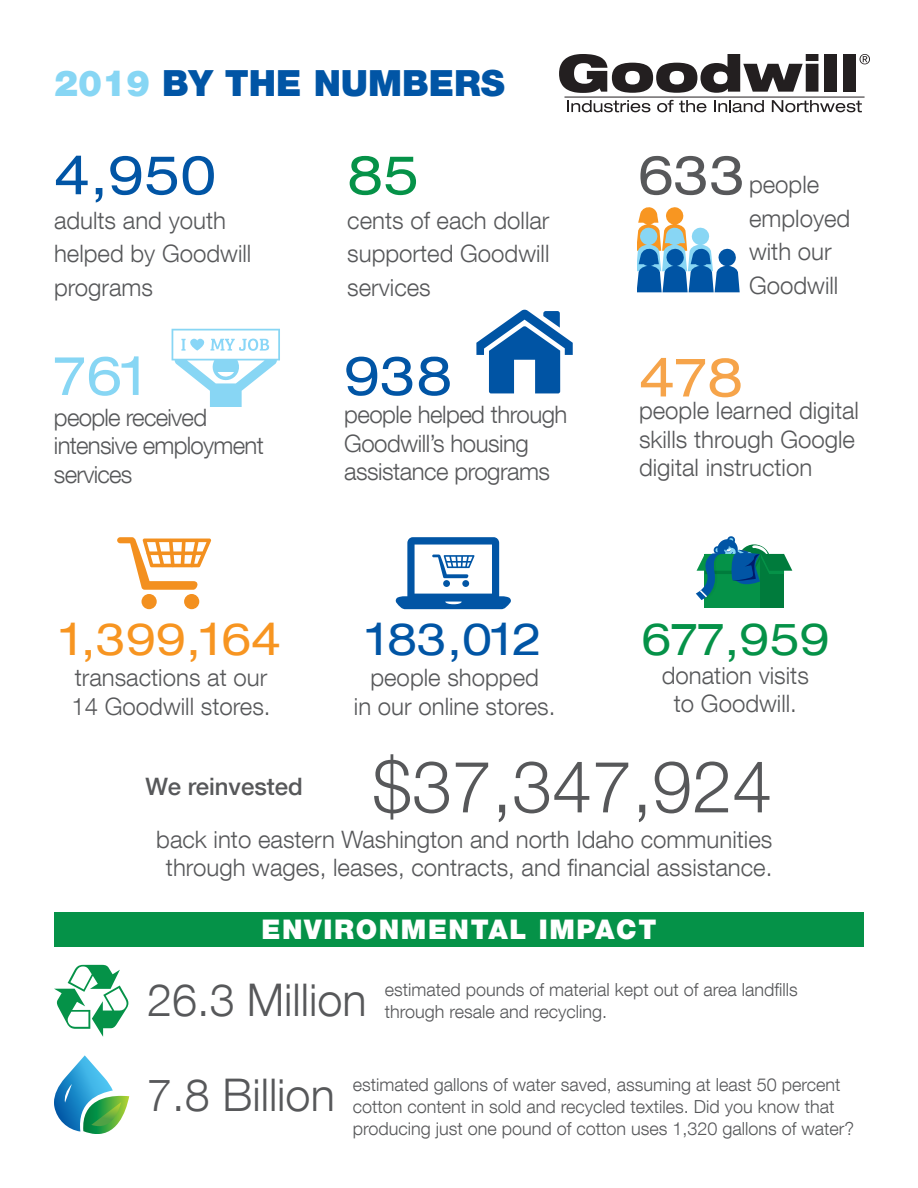
<style>
.page{position:relative;width:918px;height:1188px;background:#fff}
.page>*{position:absolute;margin:0;border:0;box-sizing:border-box;transform-origin:0 0}
.t1{font:300 72px "Helvetica Neue LT Com";color:#57585a}
.t2{font:expanded 54px "Helvetica Neue LT Com";color:#0155a5}
.t3{font:expanded 54px "Helvetica Neue LT Com";color:#87d6f4}
.t4{font:expanded 54px "Helvetica Neue LT Com";color:#f6a44a}
.t5{font:expanded 54px "Helvetica Neue LT Com";color:#57585a}
.t6{font:expanded 54px "Helvetica Neue LT Com";color:#059248}
._30pt_45_Light_80__b{font:300 45px "Helvetica Neue LT Com";color:#57585a}
.t7{font:expanded 45px "Helvetica Neue LT Com";color:#f79521}
.t8{font:expanded 45px "Helvetica Neue LT Com";color:#0155a5}
.t9{font:expanded 45px "Helvetica Neue LT Com";color:#059248}
.t10{font:900 36px "Helvetica Neue LT Com";color:#0155a5}
.t11{font:900 27px "Helvetica Neue LT Com";letter-spacing:.06em;color:#fff}
.New_explanatory{font:300 24px/28.8px "Helvetica Neue LT Com";color:#57585a}
.New_explanatory-2{font:300 24px/28.8px "Helvetica Neue LT Com";letter-spacing:-.02em;color:#57585a}
.New_explanatory-3{font:300 24px/28.8px "Helvetica Neue LT Com";letter-spacing:-.03em;color:#57585a}
.t12{font:500 24px "Helvetica Neue LT Com";color:#57585a}
.explanatory_text{font:300 18px/21.6px "Helvetica Neue LT Com";color:#57585a}
.s1{color:#87d6f4}
</style>
<div class="page">
<svg style="left:559px;top:54px;width:259px;height:39px"></svg>
<div style="left:825px;top:54px;width:12px;height:38px;background:#231f20"></div>
<div style="left:843px;top:54px;width:13px;height:38px;background:#231f20"></div>
<svg style="left:860px;top:54px;width:10px;height:10px"></svg>
<svg style="left:567px;top:100px;width:83px;height:12px"></svg>
<svg style="left:657px;top:100px;width:49px;height:12px"></svg>
<svg style="left:714px;top:100px;width:50px;height:12px"></svg>
<svg style="left:772px;top:100px;width:90px;height:12px"></svg>
<hr style="left:565px;top:97px;width:300px;height:1px;background:#231f20">
<svg style="left:117px;top:537px;width:94px;height:72px"></svg>
<div style="left:54px;top:912px;width:810px;height:35px;background:#059248"></div>
<svg style="left:476px;top:309px;width:97px;height:84px"></svg>
<svg style="left:172px;top:329px;width:108px;height:78px"></svg>
<div style="left:705px;top:554px;width:79px;height:54px;background:#059248"></div>
<div style="left:761px;top:554px;width:23px;height:54px;background:#007b3c"></div>
<svg style="left:696px;top:536px;width:96px;height:64px"></svg>
<svg style="left:54px;top:1055px;width:75px;height:79px"></svg>
<svg style="left:54px;top:965px;width:75px;height:72px"></svg>
<svg style="left:638px;top:208px;width:102px;height:84px"></svg>
<svg style="left:396px;top:537px;width:115px;height:72px"></svg>
<p class="t10" style="left:54px;top:61px;width:453px"><span class="s1">2019</span> BY THE NUMBERS</p>
<p class="t2" style="left:54px;top:141px;width:164px">4,950</p>
<p class="New_explanatory" style="left:54px;top:203px;width:199px;line-height:33.5px">adults and youth helped by Goodwill programs</p>
<p class="t6" style="left:347px;top:141px;width:74px">85</p>
<p class="t5" style="left:638px;top:141px;width:110px">633</p>
<p class="New_explanatory" style="left:749px;top:168px;width:103px;line-height:33.6px">people employed with our<br>Goodwill</p>
<p class="New_explanatory" style="left:347px;top:203px;width:204px;line-height:33.5px;text-align:justify">cents of each dollar supported Goodwill services</p>
<p class="t3" style="left:54px;top:342px;width:94px">761</p>
<p class="t2" style="left:344px;top:342px;width:110px">938</p>
<p class="t4" style="left:639px;top:343px;width:106px">478</p>
<p class="New_explanatory-3" style="left:54px;top:402px;width:211px">people received intensive employment services</p>
<p class="New_explanatory-2" style="left:344px;top:399px;width:225px">people helped through<br>Goodwill’s housing assistance programs</p>
<p class="New_explanatory" style="left:639px;top:395px;width:222px">people learned digital skills through Google digital instruction</p>
<p class="t7" style="left:61px;top:611px;width:222px">1,399,164</p>
<p class="t8" style="left:367px;top:611px;width:177px">183,012</p>
<p class="t9" style="left:641px;top:611px;width:190px">677,959</p>
<p class="New_explanatory" style="left:71px;top:662px;width:201px">transactions at our<br>14 Goodwill stores.</p>
<p class="New_explanatory" style="left:354px;top:662px;width:203px;text-align:center">people shopped<br>in our online stores.</p>
<p class="New_explanatory" style="left:662px;top:660px;width:149px;text-align:center">donation visits to Goodwill.</p>
<p class="t1" style="left:372px;top:743px;width:402px">$37,347,924</p>
<p class="New_explanatory" style="left:156px;top:824px;width:618px;text-align:center">back into eastern Washington and north Idaho communities through wages, leases, contracts, and financial assistance.</p>
<p class="t12" style="left:146px;top:772px;width:159px">We reinvested</p>
<p class="t11" style="left:262px;top:913px;width:396px">ENVIRONMENTAL IMPACT</p>
<p class="_30pt_45_Light_80__b" style="left:147px;top:972px;width:221px">26.3 Million</p>
<p class="explanatory_text" style="left:385px;top:979px;width:415px">estimated pounds of material kept out of area landfills</p>
<p class="explanatory_text" style="left:385px;top:1000px;width:224px">through resale and recycling.</p>
<p class="_30pt_45_Light_80__b" style="left:147px;top:1067px;width:189px">7.8 Billion</p>
<p class="explanatory_text" style="left:353px;top:1074px;width:503px">estimated gallons of water saved, assuming at least 50 percent cotton content in sold and recycled textiles. Did you know that producing just one pound of cotton uses 1,320 gallons of water?</p>
</div>
